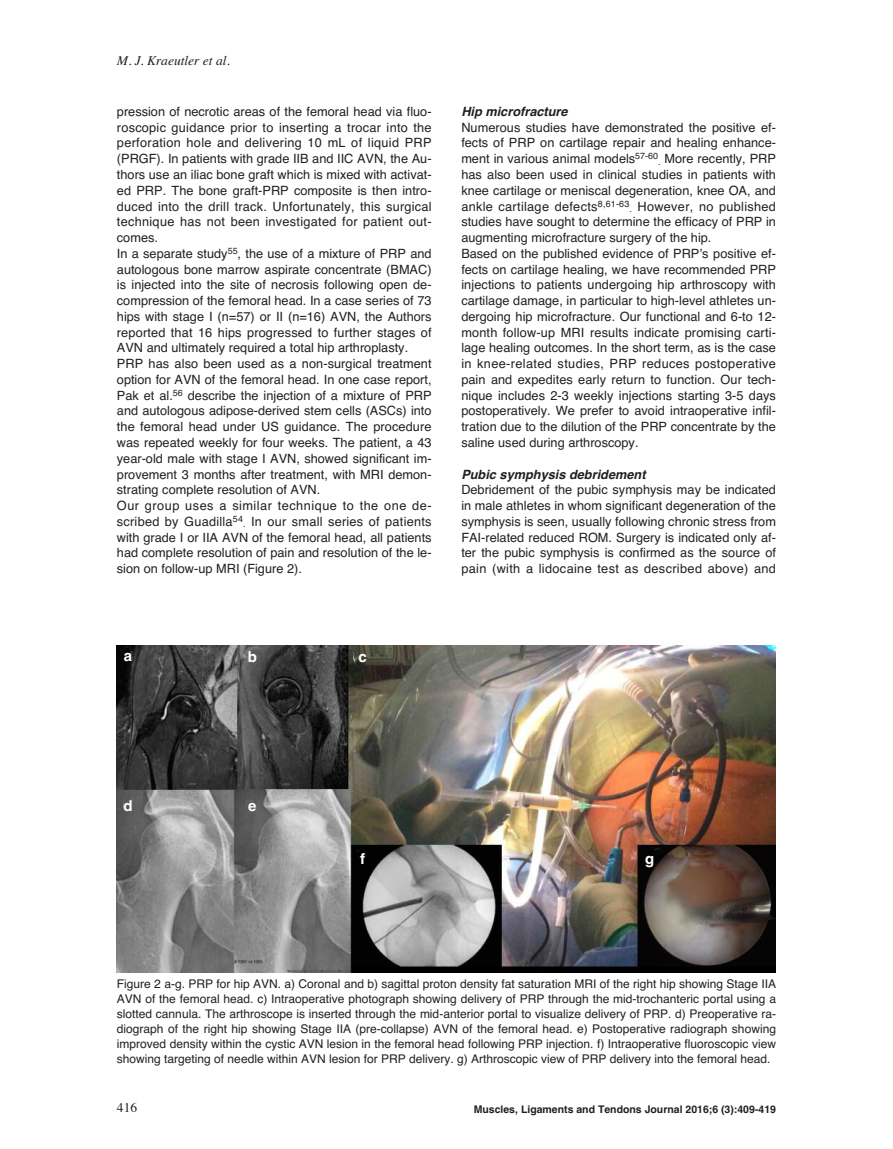
<style>
.page{position:relative;width:893px;height:1149px;background:#fff}
.page>*{position:absolute;margin:0;border:0;box-sizing:border-box;transform-origin:0 0}
.t1{font:700 15px "Helvetica";color:#fff}
.t2{font:italic 13.5px "Times";color:#231f20}
.t3{font:13.5px "Times";color:#231f20}
.t4{font:12.75px/15.8px "Helvetica";color:#231f20}
.t5{font:italic 700 12.75px "Helvetica";color:#231f20}
.t6{font:12px/15px "Helvetica";color:#231f20;text-align:justify}
.t7{font:700 10.5px "Helvetica";color:#231f20}
</style>
<div class="page">
<img style="left:117px;top:645px;width:659px;height:327px">
<p class="t2" style="left:117px;top:53px;width:114px">M. J. Kraeutler et al.</p>
<p class="t4" style="left:117px;top:104px;width:316px">pression of necrotic areas of the femoral head via fluo&shy;roscopic guidance prior to inserting a trocar into the perforation hole and delivering 10 mL of liquid PRP (PRGF). In patients with grade IIB and IIC AVN, the Au&shy;thors use an iliac bone graft which is mixed with activat&shy;ed PRP. The bone graft-PRP composite is then intro&shy;duced into the drill track. Unfortunately, this surgical technique has not been investigated for patient out&shy;comes.<br>In a separate study<sup>55</sup>, the use of a mixture of PRP and autologous bone marrow aspirate concentrate (BMAC) is injected into the site of necrosis following open de&shy;compression of the femoral head. In a case series of 73 hips with stage I (n=57) or II (n=16) AVN, the Authors reported that 16 hips progressed to further stages of AVN and ultimately required a total hip arthroplasty.<br>PRP has also been used as a non-surgical treatment option for AVN of the femoral head. In one case report, Pak et al.<sup>56</sup> describe the injection of a mixture of PRP and autologous adipose-derived stem cells (ASCs) into the femoral head under US guidance. The procedure was repeated weekly for four weeks. The patient, a 43 year-old male with stage I AVN, showed significant im&shy;provement 3 months after treatment, with MRI demon&shy;strating complete resolution of AVN.<br>Our group uses a similar technique to the one de&shy;scribed by Guadilla<sup>54</sup><sub>.</sub> In our small series of patients with grade I or IIA AVN of the femoral head, all patients had complete resolution of pain and resolution of the le&shy;sion on follow-up MRI (Figure 2).</p>
<p class="t5" style="left:461px;top:104px;width:108px">Hip microfracture</p>
<p class="t4" style="left:461px;top:119px;width:316px">Numerous studies have demonstrated the positive ef&shy;fects of PRP on cartilage repair and healing enhance&shy;ment in various animal models<sup>57-60</sup><sub>.</sub> More recently, PRP has also been used in clinical studies in patients with knee cartilage or meniscal degeneration, knee OA, and ankle cartilage defects<sup>8,61-63</sup><sub>.</sub> However, no published studies have sought to determine the efficacy of PRP in augmenting microfracture surgery of the hip.<br>Based on the published evidence of PRP’s positive ef&shy;fects on cartilage healing, we have recommended PRP injections to patients undergoing hip arthroscopy with cartilage damage, in particular to high-level athletes un&shy;dergoing hip microfracture. Our functional and 6-to 12- month follow-up MRI results indicate promising carti&shy;lage healing outcomes. In the short term, as is the case in knee-related studies, PRP reduces postoperative pain and expedites early return to function. Our tech&shy;nique includes 2-3 weekly injections starting 3-5 days postoperatively. We prefer to avoid intraoperative infil&shy;tration due to the dilution of the PRP concentrate by the saline used during arthroscopy.</p>
<p class="t5" style="left:461px;top:466px;width:186px">Pubic symphysis debridement</p>
<p class="t4" style="left:461px;top:482px;width:316px;text-align:justify">Debridement of the pubic symphysis may be indicated in male athletes in whom significant degeneration of the symphysis is seen, usually following chronic stress from FAI-related reduced ROM. Surgery is indicated only af&shy;ter the pubic symphysis is confirmed as the source of pain (with a lidocaine test as described above) and</p>
<p class="t1" style="left:124px;top:646px;width:10px">a</p>
<p class="t1" style="left:248px;top:648px;width:11px">b</p>
<p class="t1" style="left:358px;top:648px;width:10px">c</p>
<p class="t1" style="left:123px;top:797px;width:11px">d</p>
<p class="t1" style="left:248px;top:797px;width:10px">e</p>
<p class="t1" style="left:360px;top:849px;width:6px">f</p>
<p class="t1" style="left:645px;top:849px;width:11px">g</p>
<p class="t6" style="left:117px;top:975px;width:661px">Figure 2 a-g. PRP for hip AVN. a) Coronal and b) sagittal proton density fat saturation MRI of the right hip showing Stage IIA AVN of the femoral head. c) Intraoperative photograph showing delivery of PRP through the mid-trochanteric portal using a slotted cannula. The arthroscope is inserted through the mid-anterior portal to visualize delivery of PRP. d) Preoperative ra&shy;diograph of the right hip showing Stage IIA (pre-collapse) AVN of the femoral head. e) Postoperative radiograph showing improved density within the cystic AVN lesion in the femoral head following PRP injection. f) Intraoperative fluoroscopic view showing targeting of needle within AVN lesion for PRP delivery. g) Arthroscopic view of PRP delivery into the femoral head.</p>
<p class="t3" style="left:117px;top:1098px;width:22px">416</p>
<p class="t7" style="left:474px;top:1102px;width:304px">Muscles, Ligaments and Tendons Journal 2016;6 (3):409-419</p>
</div>
